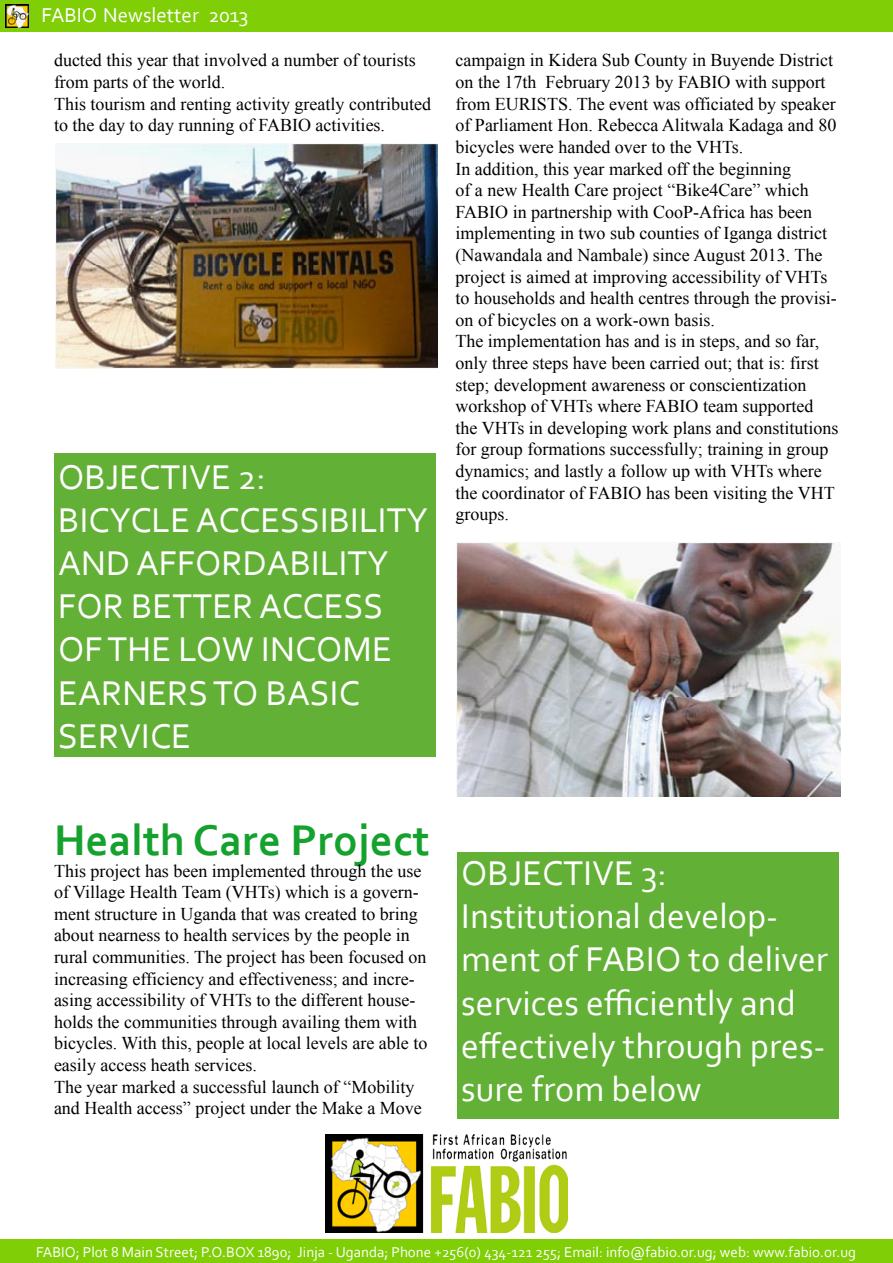
<style>
.page{position:relative;width:893px;height:1263px;background:#fff}
.page>*{position:absolute;margin:0;border:0;box-sizing:border-box;transform-origin:0 0}
.t1{font:700 45px "Corbel";color:#15a12e}
.t2{font:36px/43.2px "Corbel";color:#fff}
.t3{font:21px "Corbel";color:#fff}
.t4{font:18px/21.6px "Times New Roman";color:#000}
.t5{font:15px "Corbel";color:#fff}
</style>
<div class="page">
<div style="left:0;top:0;width:893px;height:32px;background:#7fce06"></div>
<img style="left:6px;top:4px;width:23px;height:24px">
<div style="left:0;top:1239px;width:893px;height:24px;background:#7fce06"></div>
<img style="left:325px;top:1135px;width:243px;height:97px">
<div style="left:54px;top:454px;width:382px;height:303px;background:#63b037"></div>
<div style="left:457px;top:852px;width:382px;height:266px;background:#63b037"></div>
<img style="left:457px;top:543px;width:383px;height:253px">
<img style="left:55px;top:144px;width:382px;height:225px">
<p class="t3" style="left:41px;top:2px;width:208px">FABIO Newsletter 2013</p>
<p class="t4" style="left:54px;top:49px;width:378px">ducted this year that involved a number of tourists from parts of the world.<br>This tourism and renting activity greatly contributed to the day to day running of FABIO activities.</p>
<h2 class="t2" style="left:58px;top:454px;width:371px">OBJECTIVE 2:<br>BICYCLE ACCESSIBILITY<br>AND AFFORDABILITY<br>FOR BETTER ACCESS<br>OF THE LOW INCOME<br>EARNERS TO BASIC<br>SERVICE</h2>
<p class="t4" style="left:455px;top:49px;width:384px">campaign in Kidera Sub County in Buyende District on the 17th February 2013 by FABIO with support from EURISTS. The event was officiated by speaker of Parliament Hon. Rebecca Alitwala Kadaga and 80 bicycles were handed over to the VHTs.<br>In addition, this year marked off the beginning<br>of a new Health Care project “Bike4Care” which FABIO in partnership with CooP-Africa has been implementing in two sub counties of Iganga district (Nawandala and Nambale) since August 2013. The project is aimed at improving accessibility of VHTs to households and health centres through the provisi&shy;on of bicycles on a work-own basis.<br>The implementation has and is in steps, and so far, only three steps have been carried out; that is: first step; development awareness or conscientization workshop of VHTs where FABIO team supported the VHTs in developing work plans and constitutions for group formations successfully; training in group dynamics; and lastly a follow up with VHTs where the coordinator of FABIO has been visiting the VHT groups.</p>
<h1 class="t1" style="left:54px;top:812px;width:377px">Health Care Project</h1>
<p class="t4" style="left:54px;top:859px;width:375px">This project has been implemented through the use of Village Health Team (VHTs) which is a govern&shy;ment structure in Uganda that was created to bring about nearness to health services by the people in rural communities. The project has been focused on increasing efficiency and effectiveness; and incre&shy;asing accessibility of VHTs to the different house&shy;holds the communities through availing them with bicycles. With this, people at local levels are able to easily access heath services.<br>The year marked a successful launch of “Mobility and Health access” project under the Make a Move</p>
<h2 class="t2" style="left:461px;top:850px;width:368px">OBJECTIVE 3:<br>Institutional develop&shy;ment of FABIO to deliver services efficiently and effectively through pres&shy;sure from below</h2>
<p class="t5" style="left:36px;top:1242px;width:821px">FABIO; Plot 8 Main Street; P.O.BOX 1890; Jinja - Uganda; Phone +256(0) 434-121 255; Email: info@fabio.or.ug; web: www.fabio.or.ug</p>
</div>
